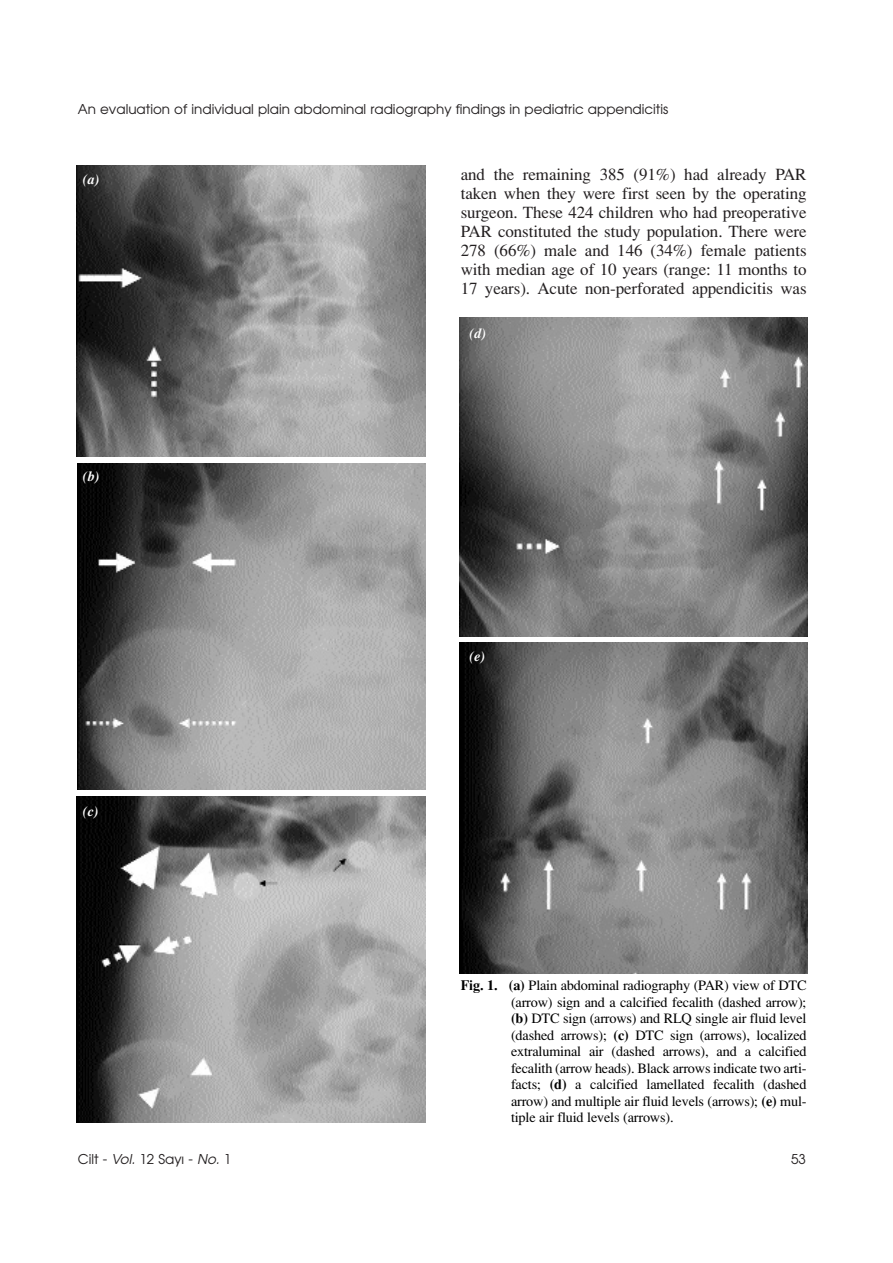
<style>
.page{position:relative;width:893px;height:1263px;background:#fff}
.page>*{position:absolute;margin:0;border:0;box-sizing:border-box;transform-origin:0 0}
.t1{font:16.95px/19px "Times Turk";letter-spacing:-.005em;color:#231f20;text-align:justify}
.t2{font:14.25px/16.5px "Times Turk";letter-spacing:-.015em;color:#000;text-align:justify}
.t3{font:14.25px "Times Turk BI";color:#fff}
.t4{font:13.5px "Avant Garde Turk";color:#231f20}
.s1{font-family:"Times Turk B"}
.s2{font-family:"Avant Garde Turk I"}
</style>
<div class="page">
<img style="left:77px;top:166px;width:348px;height:290px">
<img style="left:76px;top:797px;width:349px;height:325px">
<img style="left:459px;top:318px;width:348px;height:318px">
<img style="left:78px;top:463px;width:347px;height:327px">
<img style="left:459px;top:642px;width:348px;height:332px">
<p class="t4" style="left:78px;top:104px;width:592px">An evaluation of individual plain abdominal radiography findings in pediatric appendicitis</p>
<p class="t3" style="left:83px;top:174px;width:18px">(a)</p>
<p class="t3" style="left:83px;top:471px;width:18px">(b)</p>
<p class="t3" style="left:83px;top:806px;width:17px">(c)</p>
<p class="t1" style="left:460px;top:166px;width:347px">and the remaining 385 (91%) had already PAR taken when they were first seen by the operating surgeon. These 424 children who had preoperative PAR constituted the study population. There were 278 (66%) male and 146 (34%) female patients with median age of 10 years (range: 11 months to 17 years). Acute non-perforated appendicitis was</p>
<p class="t3" style="left:469px;top:328px;width:18px">(d)</p>
<p class="t3" style="left:469px;top:651px;width:17px">(e)</p>
<p class="t2" style="left:511px;top:979px;width:297px;text-indent:-50px"><span class="s1">Fig. 1. (a)</span> Plain abdominal radiography (PAR) view of DTC (arrow) sign and a calcified fecalith (dashed arrow); <span class="s1">(b)</span> DTC sign (arrows) and RLQ single air fluid level (dashed arrows); <span class="s1">(c)</span> DTC sign (arrows), localized extraluminal air (dashed arrows), and a calcified fecalith (arrow heads). Black arrows indicate two arti&shy;facts; <span class="s1">(d)</span> a calcified lamellated fecalith (dashed arrow) and multiple air fluid levels (arrows); <span class="s1">(e)</span> mul&shy;tiple air fluid levels (arrows).</p>
<p class="t4" style="left:78px;top:1154px;width:155px">Cilt - <span class="s2">Vol.</span> 12 Say› - <span class="s2">No.</span> 1</p>
<p class="t4" style="left:791px;top:1154px;width:16px">53</p>
</div>
